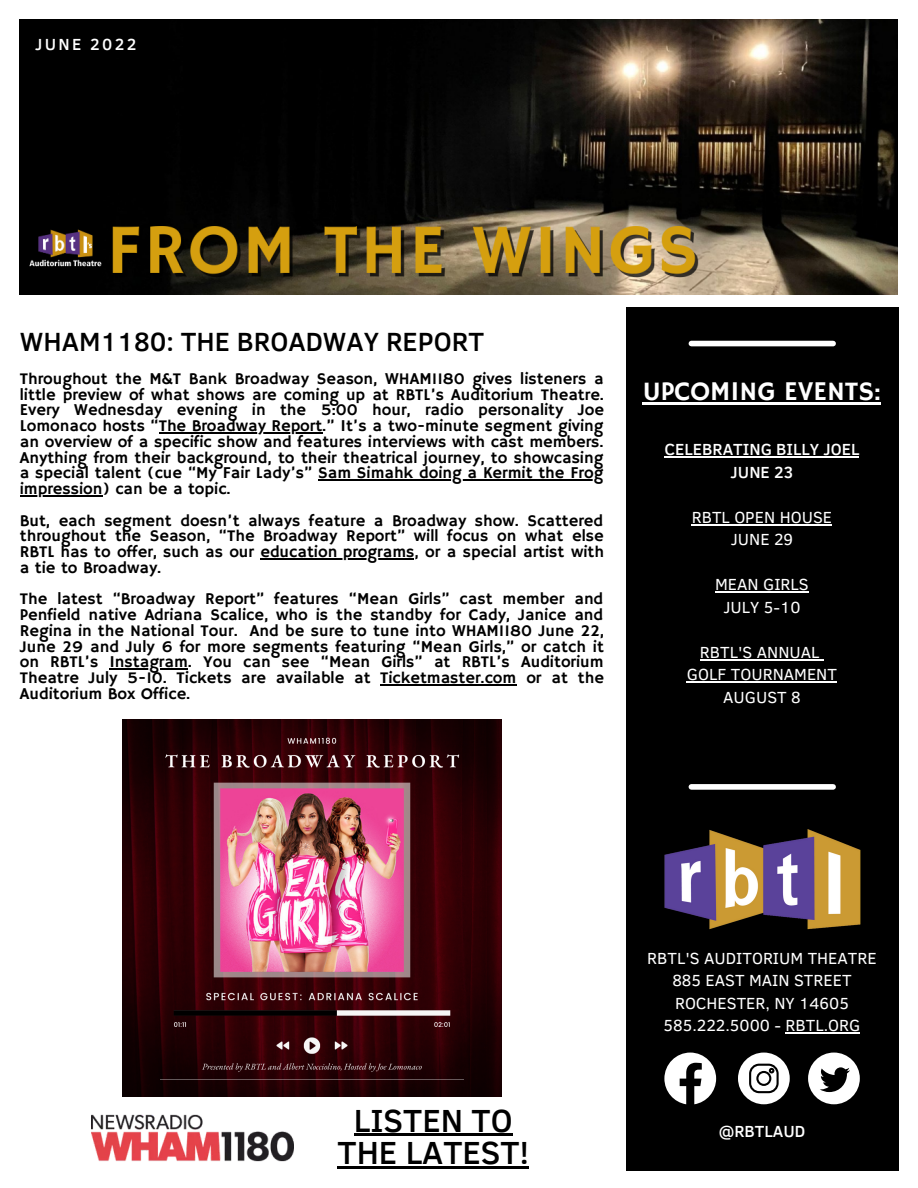
<style>
.page{position:relative;width:918px;height:1188px;background:#fff}
.page>*{position:absolute;margin:0;border:0;box-sizing:border-box;transform-origin:0 0}
.t1{font:500 32.85px/32.7px "Clear Sans";color:#000;text-align:center}
.t2{font:500 27px "Clear Sans";color:#000}
.t3{font:27px "Hammersmith One";color:#fff}
.t4{font:16.5px/15.8px "Hammersmith One";color:#000;text-align:justify}
.t5{font:16.5px/22.5px "Clear Sans";color:#fff;text-align:center}
.t6{font:500 16.5px/22.5px "Clear Sans";color:#fff;text-align:center}
.t7{font:500 16.5px "Clear Sans";letter-spacing:.14em;color:#fff}
</style>
<div class="page">
<div style="left:626px;top:307px;width:272px;height:864px;background:#000"></div>
<img style="left:664px;top:829px;width:196px;height:101px">
<div style="left:691px;top:784px;width:142px;height:6px;background:#fff"></div>
<div style="left:691px;top:341px;width:142px;height:5px;background:#fff"></div>
<svg style="left:664px;top:1053px;width:52px;height:51px"></svg>
<svg style="left:738px;top:1053px;width:52px;height:51px"></svg>
<svg style="left:808px;top:1053px;width:52px;height:51px"></svg>
<img style="left:20px;top:20px;width:877px;height:274px">
<img style="left:92px;top:1114px;width:201px;height:48px">
<img style="left:123px;top:720px;width:379px;height:377px">
<hr style="left:643px;top:402px;width:238px;height:3px;background:#fff">
<hr style="left:665px;top:457px;width:194px;height:1px;background:#fff">
<hr style="left:692px;top:524px;width:140px;height:1px;background:#fff">
<hr style="left:715px;top:592px;width:94px;height:1px;background:#fff">
<hr style="left:700px;top:659px;width:120px;height:1px;background:#fff">
<hr style="left:687px;top:682px;width:150px;height:1px;background:#fff">
<hr style="left:786px;top:1032px;width:74px;height:1px;background:#fff">
<hr style="left:159px;top:432px;width:163px;height:1px;background:#000">
<hr style="left:318px;top:480px;width:285px;height:1px;background:#000">
<hr style="left:20px;top:495px;width:82px;height:1px;background:#000">
<hr style="left:260px;top:558px;width:154px;height:1px;background:#000">
<hr style="left:109px;top:669px;width:79px;height:1px;background:#000">
<hr style="left:380px;top:684px;width:136px;height:1px;background:#000">
<hr style="left:354px;top:1134px;width:159px;height:2px;background:#000">
<hr style="left:338px;top:1166px;width:191px;height:3px;background:#000">
<p class="t7" style="left:35px;top:33px;width:103px">JUNE 2022</p>
<h2 class="t2" style="left:20px;top:322px;width:466px">WHAM1180: THE BROADWAY REPORT</h2>
<p class="t4" style="left:20px;top:371px;width:586px">Throughout the M&amp;T Bank Broadway Season, WHAM1180 gives listeners a little preview of what shows are coming up at RBTL’s Auditorium Theatre.<br>Every Wednesday evening in the 5:00 hour, radio personality Joe Lomonaco hosts “The Broadway Report.” It’s a two-minute segment giving an overview of a specific show and features interviews with cast members.<br>Anything from their background, to their theatrical journey, to showcasing a special talent (cue “My Fair Lady’s” Sam Simahk doing a Kermit the Frog impression) can be a topic.</p>
<p class="t4" style="left:20px;top:513px;width:586px">But, each segment doesn’t always feature a Broadway show. Scattered throughout the Season, “The Broadway Report” will focus on what else RBTL has to offer, such as our education programs, or a special artist with a tie to Broadway.</p>
<p class="t4" style="left:20px;top:592px;width:586px">The latest “Broadway Report” features “Mean Girls” cast member and Penfield native Adriana Scalice, who is the standby for Cady, Janice and Regina in the National Tour. And be sure to tune into WHAM1180 June 22, June 29 and July 6 for more segments featuring “Mean Girls,” or catch it on RBTL’s Instagram. You can see “Mean Girls” at RBTL’s Auditorium Theatre July 5-10. Tickets are available at Ticketmaster.com or at the Auditorium Box Office.</p>
<h2 class="t3" style="left:643px;top:376px;width:240px">UPCOMING EVENTS:</h2>
<p class="t6" style="left:665px;top:438px;width:196px">CELEBRATING BILLY JOEL<br>JUNE 23</p>
<p class="t5" style="left:692px;top:505px;width:142px">RBTL OPEN HOUSE<br>JUNE 29</p>
<p class="t5" style="left:715px;top:573px;width:95px">MEAN GIRLS<br>JULY 5-10</p>
<p class="t5" style="left:687px;top:640px;width:152px">RBTL'S ANNUAL<br>GOLF TOURNAMENT<br>AUGUST 8</p>
<h1 class="t1" style="left:338px;top:1102px;width:193px">LISTEN TO<br>THE LATEST!</h1>
<p class="t5" style="left:647px;top:946px;width:231px">RBTL'S AUDITORIUM THEATRE<br>885 EAST MAIN STREET<br>ROCHESTER, NY 14605<br>585.222.5000 - RBTL.ORG</p>
<p class="t6" style="left:719px;top:1119px;width:88px">@RBTLAUD</p>
</div>
